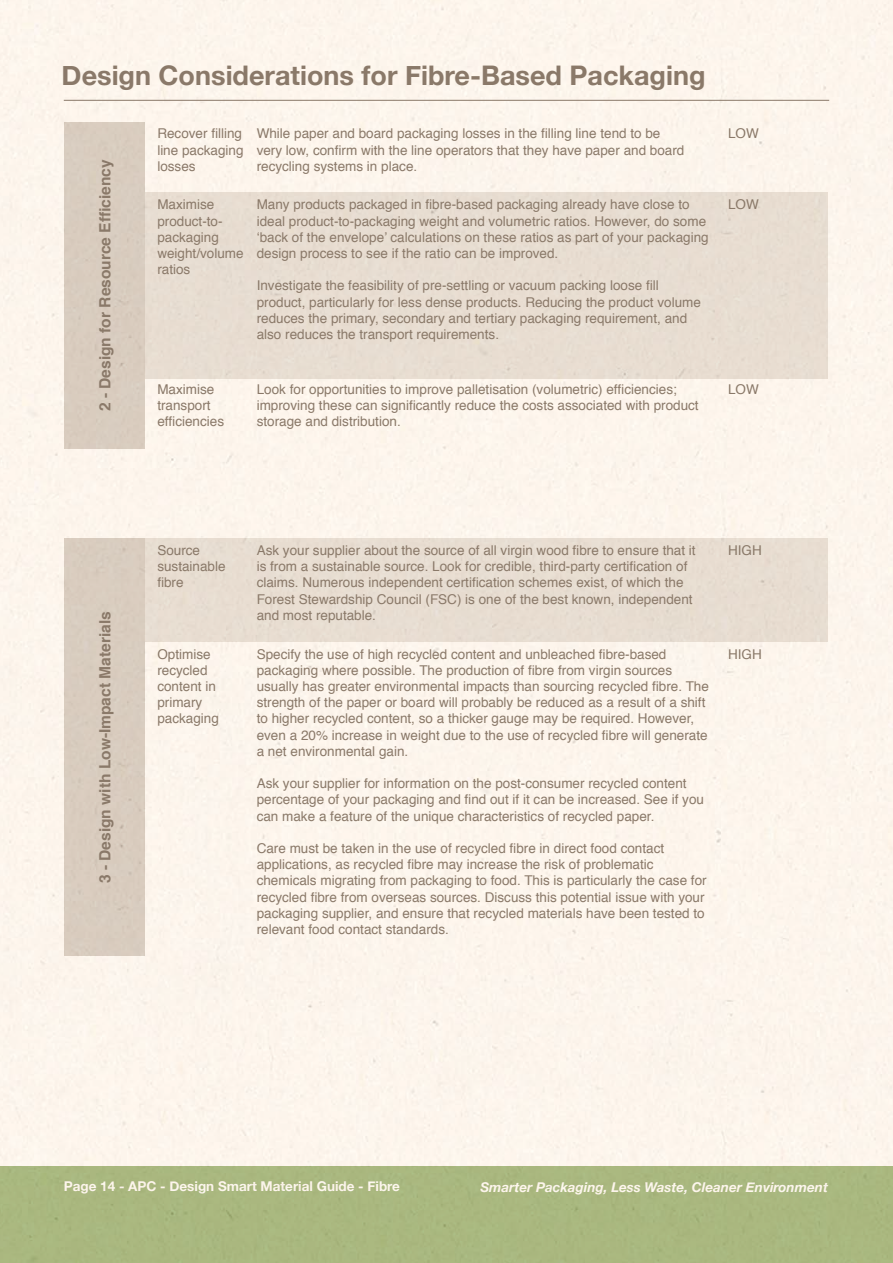
<style>
.page{position:relative;width:893px;height:1263px;background:#fff}
.page>*{position:absolute;margin:0;border:0;box-sizing:border-box;transform-origin:0 0}
.t1{font:700 27px "Helvetica Neue";color:#8a7969}
.t2{font:700 15.6px "Helvetica";color:#8a7969}
.t3{font:13.5px/16.2px "Helvetica";color:#8a7969}
.t4{font:italic 700 13.5px "Helvetica Neue";color:#fff}
.t5{font:700 13.5px "Helvetica Neue";color:#fff}
</style>
<div class="page">
<img style="left:0;top:0;width:893px;height:1263px">
<hr style="left:64px;top:100px;width:765px;height:1px;background:#8a7969">
<h1 class="t1" style="left:62px;top:51px;width:645px">Design Considerations for Fibre-Based Packaging</h1>
<p class="t2" style="left:92px;top:411px;width:253px;rotate:-90deg">2 - Design for Resource Efficiency</p>
<p class="t3" style="left:157px;top:126px;width:88px;text-align:justify">Recover filling line packaging losses</p>
<p class="t3" style="left:257px;top:126px;width:429px">While paper and board packaging losses in the filling line tend to be very low, confirm with the line operators that they have paper and board recycling systems in place.</p>
<p class="t3" style="left:728px;top:126px;width:32px">LOW</p>
<p class="t3" style="left:157px;top:197px;width:88px">Maximise product-to&shy;packaging weight/volume ratios</p>
<p class="t3" style="left:257px;top:197px;width:454px">Many products packaged in fibre-based packaging already have close to ideal product-to-packaging weight and volumetric ratios. However, do some ‘back of the envelope’ calculations on these ratios as part of your packaging design process to see if the ratio can be improved.</p>
<p class="t3" style="left:257px;top:278px;width:446px">Investigate the feasibility of pre-settling or vacuum packing loose fill product, particularly for less dense products. Reducing the product volume reduces the primary, secondary and tertiary packaging requirement, and also reduces the transport requirements.</p>
<p class="t3" style="left:728px;top:197px;width:32px">LOW</p>
<p class="t3" style="left:157px;top:381px;width:68px">Maximise transport efficiencies</p>
<p class="t3" style="left:257px;top:381px;width:443px">Look for opportunities to improve palletisation (volumetric) efficiencies; improving these can significantly reduce the costs associated with product storage and distribution.</p>
<p class="t3" style="left:728px;top:381px;width:32px">LOW</p>
<p class="t2" style="left:92px;top:883px;width:273px;rotate:-90deg">3 - Design with Low-Impact Materials</p>
<p class="t3" style="left:157px;top:543px;width:70px">Source sustainable fibre</p>
<p class="t3" style="left:257px;top:543px;width:440px">Ask your supplier about the source of all virgin wood fibre to ensure that it is from a sustainable source. Look for credible, third-party certification of claims. Numerous independent certification schemes exist, of which the Forest Stewardship Council (FSC) is one of the best known, independent and most reputable.</p>
<p class="t3" style="left:728px;top:543px;width:35px">HIGH</p>
<p class="t3" style="left:157px;top:646px;width:63px">Optimise recycled content in primary packaging</p>
<p class="t3" style="left:257px;top:646px;width:454px">Specify the use of high recycled content and unbleached fibre-based packaging where possible. The production of fibre from virgin sources usually has greater environmental impacts than sourcing recycled fibre. The strength of the paper or board will probably be reduced as a result of a shift to higher recycled content, so a thicker gauge may be required. However, even a 20% increase in weight due to the use of recycled fibre will generate a net environmental gain.</p>
<p class="t3" style="left:257px;top:776px;width:449px">Ask your supplier for information on the post-consumer recycled content percentage of your packaging and find out if it can be increased. See if you can make a feature of the unique characteristics of recycled paper.</p>
<p class="t3" style="left:257px;top:840px;width:451px">Care must be taken in the use of recycled fibre in direct food contact applications, as recycled fibre may increase the risk of problematic chemicals migrating from packaging to food. This is particularly the case for recycled fibre from overseas sources. Discuss this potential issue with your packaging supplier, and ensure that recycled materials have been tested to relevant food contact standards.</p>
<p class="t3" style="left:728px;top:646px;width:35px">HIGH</p>
<p class="t5" style="left:64px;top:1174px;width:338px">Page 14 - APC - Design Smart Material Guide - Fibre</p>
<p class="t4" style="left:480px;top:1176px;width:349px">Smarter Packaging, Less Waste, Cleaner Environment</p>
</div>
